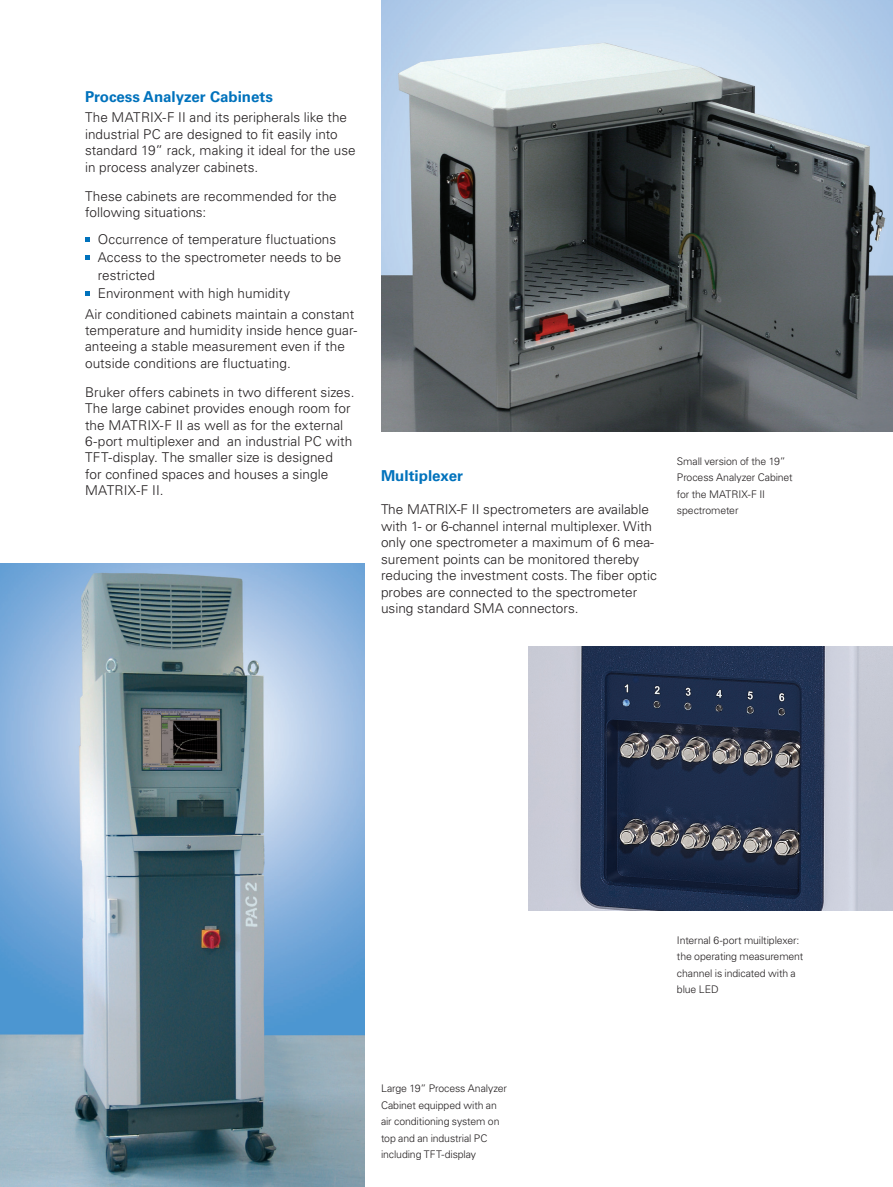
<style>
.page{position:relative;width:893px;height:1187px;background:#fff}
.page>*{position:absolute;margin:0;border:0;box-sizing:border-box;transform-origin:0 0}
.t1{font:700 15px "Univers LT Std";color:#0072bc}
.t2{font:300 13.5px/16.4px "Univers LT Std";color:#231f20}
.t3{font:300 10.5px/16.5px "Univers LT Std";letter-spacing:-.01em;color:#231f20}
</style>
<div class="page">
<img style="left:381px;top:0;width:512px;height:432px">
<img style="left:0;top:564px;width:364px;height:622px">
<img style="left:529px;top:646px;width:364px;height:264px">
<svg style="left:85px;top:237px;width:4px;height:5px"></svg>
<svg style="left:85px;top:255px;width:4px;height:5px"></svg>
<svg style="left:85px;top:291px;width:4px;height:5px"></svg>
<p class="t1" style="left:85px;top:87px;width:189px">Process Analyzer Cabinets</p>
<p class="t2" style="left:85px;top:109px;width:272px">The MATRIX-F II and its peripherals like the industrial PC are designed to fit easily into standard 19” rack, making it ideal for the use in process analyzer cabinets.</p>
<p class="t2" style="left:85px;top:188px;width:253px">These cabinets are recommended for the following situations:</p>
<p class="t2" style="left:98px;top:230px;width:245px;line-height:18px">Occurrence of temperature fluctuations<br>Access to the spectrometer needs to be restricted<br>Environment with high humidity</p>
<p class="t2" style="left:85px;top:305px;width:274px">Air conditioned cabinets maintain a constant temperature and humidity inside hence guar&shy;anteeing a stable measurement even if the outside conditions are fluctuating.</p>
<p class="t2" style="left:85px;top:384px;width:271px">Bruker offers cabinets in two different sizes.<br>The large cabinet provides enough room for the MATRIX-F II as well as for the external 6-port multiplexer and an industrial PC with TFT-display. The smaller size is designed<br>for confined spaces and houses a single MATRIX-F II.</p>
<p class="t1" style="left:381px;top:467px;width:84px">Multiplexer</p>
<p class="t2" style="left:381px;top:501px;width:277px">The MATRIX-F II spectrometers are available with 1- or 6-channel internal multiplexer. With only one spectrometer a maximum of 6 mea&shy;surement points can be monitored thereby reducing the investment costs. The fiber optic probes are connected to the spectrometer using standard SMA connectors.</p>
<p class="t3" style="left:677px;top:453px;width:117px">Small version of the 19”<br>Process Analyzer Cabinet for the MATRIX-F II spectrometer</p>
<p class="t3" style="left:381px;top:1080px;width:128px">Large 19” Process Analyzer<br>Cabinet equipped with an air conditioning system on top and an industrial PC including TFT-display</p>
<p class="t3" style="left:677px;top:931px;width:128px">Internal 6-port muiltiplexer: the operating measurement channel is indicated with a blue LED</p>
</div>
